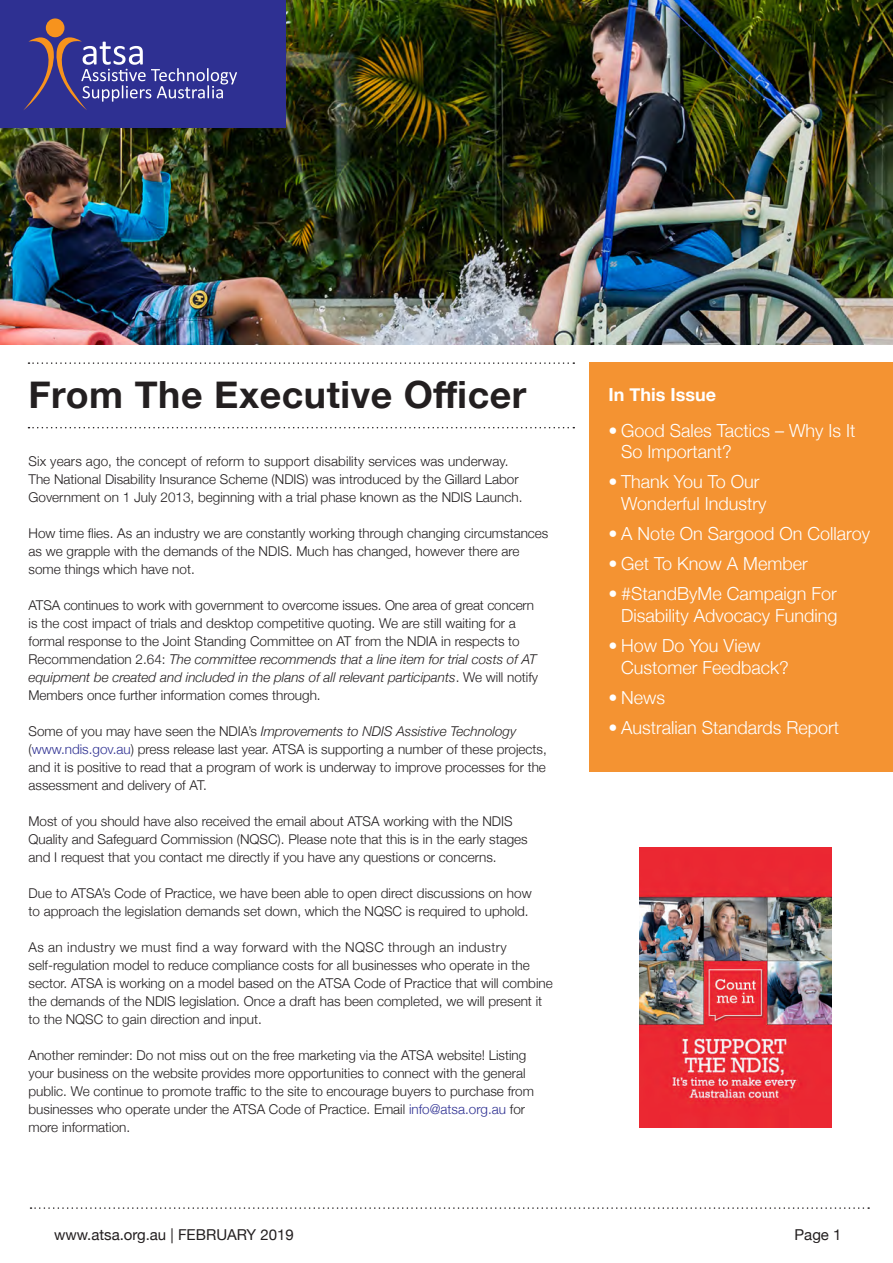
<style>
.page{position:relative;width:893px;height:1263px;background:#fff}
.page>*{position:absolute;margin:0;border:0;box-sizing:border-box;transform-origin:0 0}
.t1{font:700 37.5px "Helvetica Neue";letter-spacing:.015em;color:#231f20}
.t2{font:300 18px/21.6px "Helvetica Neue";color:#fff}
.t3{font:700 18px "Helvetica Neue";color:#fff}
.t4{font:15px "Helvetica Neue";color:#231f20}
.ASTA_Bullets{font:300 13.5px/18px "Helvetica Neue";color:#231f20}
.s1{font-style:italic}
.s2{color:#2e3092}
</style>
<div class="page">
<div style="left:589px;top:362px;width:304px;height:410px;background:#f49332"></div>
<img style="left:0;top:0;width:893px;height:344px">
<svg style="left:28px;top:362px;width:546px;height:2px"></svg>
<svg style="left:28px;top:427px;width:546px;height:1px"></svg>
<svg style="left:31px;top:1207px;width:838px;height:2px"></svg>
<img style="left:639px;top:847px;width:193px;height:280px">
<div style="left:0;top:0;width:285px;height:128px;background:#2e3092"></div>
<div style="left:46px;top:18px;width:18px;height:19px;background:#f7931d;border-radius:50%"></div>
<svg style="left:23px;top:35px;width:214px;height:75px"></svg>
<p class="t1" style="left:29px;top:365px;width:499px">From The Executive Officer</p>
<p class="ASTA_Bullets" style="left:29px;top:451px;width:495px">Six years ago, the concept of reform to support disability services was underway.<br>The National Disability Insurance Scheme (NDIS) was introduced by the Gillard Labor<br>Government on 1 July 2013, beginning with a trial phase known as the NDIS Launch.</p>
<p class="ASTA_Bullets" style="left:29px;top:523px;width:521px">How time flies. As an industry we are constantly working through changing circumstances as we grapple with the demands of the NDIS. Much has changed, however there are some things which have not.</p>
<p class="ASTA_Bullets" style="left:29px;top:595px;width:511px">ATSA continues to work with government to overcome issues. One area of great concern is the cost impact of trials and desktop competitive quoting. We are still waiting for a formal response to the Joint Standing Committee on AT from the NDIA in respects to Recommendation 2.64: <span class="s1">The committee recommends that a line item for trial costs of AT equipment be created and included in the plans of all relevant participants</span>. We will notify Members once further information comes through.</p>
<p class="ASTA_Bullets" style="left:29px;top:721px;width:520px">Some of you may have seen the NDIA’s <span class="s1">Improvements to NDIS Assistive Technology </span>(<span class="s2">www.ndis.gov.au</span>) press release last year. ATSA is supporting a number of these projects, and it is positive to read that a program of work is underway to improve processes for the assessment and delivery of AT.</p>
<p class="ASTA_Bullets" style="left:29px;top:811px;width:501px">Most of you should have also received the email about ATSA working with the NDIS<br>Quality and Safeguard Commission (NQSC). Please note that this is in the early stages and I request that you contact me directly if you have any questions or concerns.</p>
<p class="ASTA_Bullets" style="left:29px;top:883px;width:505px">Due to ATSA’s Code of Practice, we have been able to open direct discussions on how to approach the legislation demands set down, which the NQSC is required to uphold.</p>
<p class="ASTA_Bullets" style="left:29px;top:937px;width:526px">As an industry we must find a way forward with the NQSC through an industry self-regulation model to reduce compliance costs for all businesses who operate in the sector. ATSA is working on a model based on the ATSA Code of Practice that will combine the demands of the NDIS legislation. Once a draft has been completed, we will present it to the NQSC to gain direction and input.</p>
<p class="ASTA_Bullets" style="left:29px;top:1045px;width:507px">Another reminder: Do not miss out on the free marketing via the ATSA website! Listing your business on the website provides more opportunities to connect with the general public. We continue to promote traffic to the site to encourage buyers to purchase from businesses who operate under the ATSA Code of Practice. Email <span class="s2">info@atsa.org.au</span> for more information.</p>
<p class="t3" style="left:608px;top:381px;width:109px">In This Issue</p>
<p class="t2" style="left:621px;top:418px;width:236px;text-indent:-13px">• Good Sales Tactics – Why Is It<br>So Important?</p>
<p class="t2" style="left:621px;top:470px;width:147px;text-indent:-13px">• Thank You To Our<br>Wonderful Industry</p>
<p class="t2" style="left:608px;top:522px;width:263px">• A Note On Sargood On Collaroy</p>
<p class="t2" style="left:608px;top:552px;width:201px">• Get To Know A Member</p>
<p class="t2" style="left:608px;top:582px;width:231px;text-align:right">• #StandByMe Campaign For<br>Disability Advocacy Funding</p>
<p class="t2" style="left:621px;top:633px;width:169px;text-indent:-13px">• How Do You View<br>Customer Feedback?</p>
<p class="t2" style="left:608px;top:685px;width:58px">• News</p>
<p class="t2" style="left:608px;top:715px;width:232px">• Australian Standards Report</p>
<p class="t4" style="left:54px;top:1223px;width:241px">www.atsa.org.au | FEBRUARY 2019</p>
<p class="t4" style="left:795px;top:1223px;width:48px">Page 1</p>
</div>
